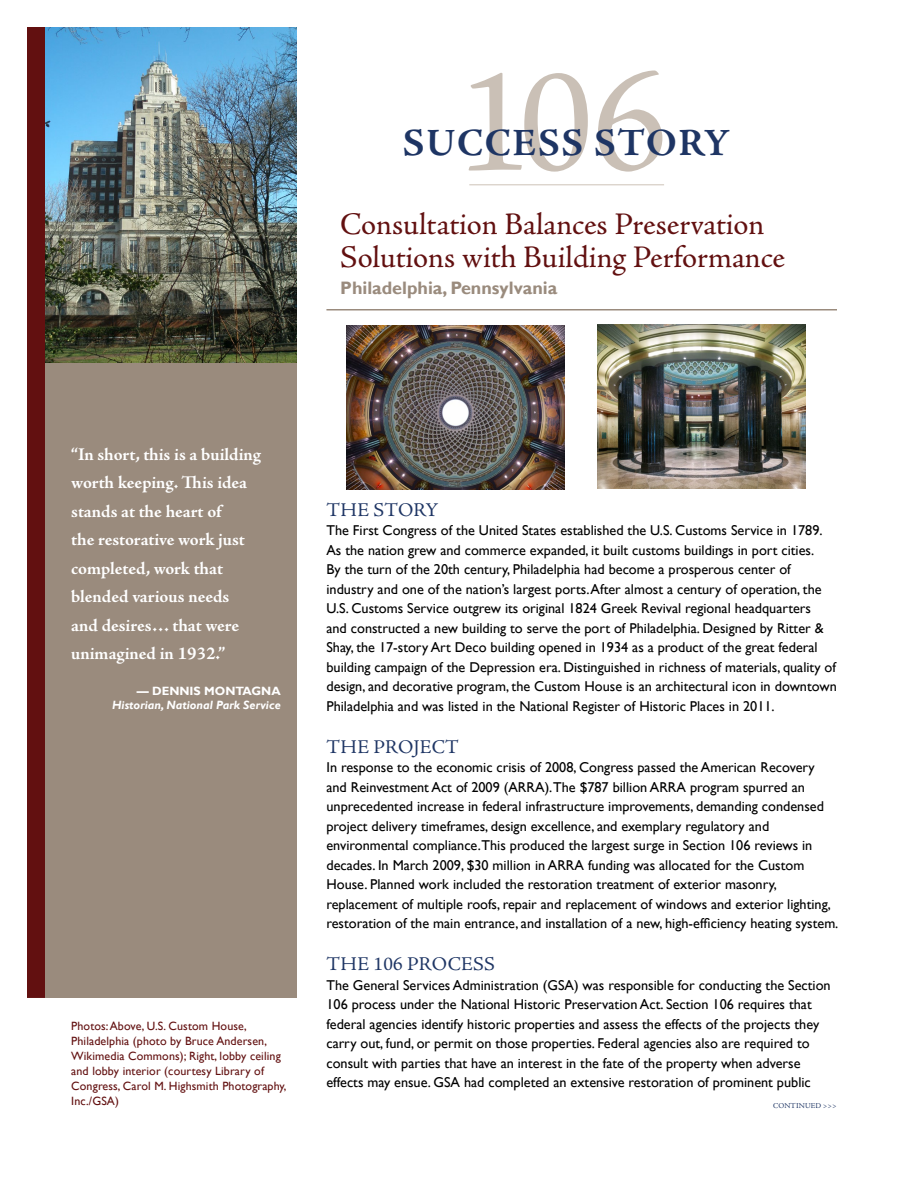
<style>
.page{position:relative;width:918px;height:1188px;background:#fff}
.page>*{position:absolute;margin:0;border:0;box-sizing:border-box;transform-origin:0 0}
.t1{font:700 38.7px "Adobe Jenson Pro";letter-spacing:.04em;color:#1e3564}
.t2{font:31.5px/33px "Adobe Jenson Pro";letter-spacing:-.005em;color:#621010}
.t3{font:19.5px "Adobe Jenson Pro";letter-spacing:.01em;color:#1e3564}
.t4{font:700 18px/28.5px "Adobe Jenson Pro";letter-spacing:-.005em;color:#fff}
.t5{font:700 18px "Gill Sans";color:#9a8b7d}
.t6{font:14.25px/19.5px "Gill Sans";color:#000}
.t7{font:12px/15px "Gill Sans";letter-spacing:.01em;color:#621010}
.t8{font:italic 700 12px "Gill Sans";color:#fff}
.t9{font:700 12px "Gill Sans";color:#fff}
.t10{font:7.5px "Adobe Jenson Pro";letter-spacing:.015em;color:#1e3564}
</style>
<div class="page">
<div style="left:27px;top:245px;width:270px;height:753px;background:#9a8b7d"></div>
<img style="left:45px;top:27px;width:252px;height:336px">
<hr style="left:326px;top:309px;width:511px;height:1px;background:#9a8b7d">
<svg style="left:469px;top:70px;width:193px;height:102px"></svg>
<hr style="left:469px;top:184px;width:195px;height:1px;background:#d9d1c9">
<img style="left:597px;top:324px;width:209px;height:164px">
<div style="left:27px;top:27px;width:18px;height:971px;background:#621010"></div>
<img style="left:346px;top:325px;width:219px;height:164px">
<h1 class="t1" style="left:403px;top:120px;width:328px">Success Story</h1>
<h2 class="t2" style="left:340px;top:209px;width:446px">Consultation Balances Preservation<br>Solutions with Building Performance</h2>
<p class="t5" style="left:340px;top:277px;width:219px">Philadelphia, Pennsylvania</p>
<p class="t4" style="left:71px;top:440px;width:191px">“In short, this is a building worth keeping. This idea stands at the heart of<br>the restorative work just completed, work that blended various needs<br>and desires… that were unimagined in 1932.”</p>
<p class="t9" style="left:137px;top:683px;width:145px">— Dennis Montagna</p>
<p class="t8" style="left:112px;top:698px;width:170px">Historian, National Park Service</p>
<p class="t7" style="left:71px;top:1019px;width:217px">Photos: Above, U.S. Custom House, Philadelphia (photo by Bruce Andersen, Wikimedia Commons); Right, lobby ceiling and lobby interior (courtesy Library of Congress, Carol M. Highsmith Photography, Inc./GSA)</p>
<h3 class="t3" style="left:327px;top:499px;width:113px">the story</h3>
<p class="t6" style="left:326px;top:521px;width:512px">The First Congress of the United States established the U.S. Customs Service in 1789.<br>As the nation grew and commerce expanded, it built customs buildings in port cities.<br>By the turn of the 20th century, Philadelphia had become a prosperous center of industry and one of the nation’s largest ports. After almost a century of operation, the U.S. Customs Service outgrew its original 1824 Greek Revival regional headquarters<br>and constructed a new building to serve the port of Philadelphia. Designed by Ritter &amp; Shay, the 17-story Art Deco building opened in 1934 as a product of the great federal building campaign of the Depression era. Distinguished in richness of materials, quality of design, and decorative program, the Custom House is an architectural icon in downtown Philadelphia and was listed in the National Register of Historic Places in 2011.</p>
<h3 class="t3" style="left:327px;top:736px;width:134px">the project</h3>
<p class="t6" style="left:326px;top:758px;width:513px">In response to the economic crisis of 2008, Congress passed the American Recovery and Reinvestment Act of 2009 (ARRA).The $787 billion ARRA program spurred an unprecedented increase in federal infrastructure improvements, demanding condensed project delivery timeframes, design excellence, and exemplary regulatory and environmental compliance.This produced the largest surge in Section 106 reviews in decades. In March 2009, $30 million in ARRA funding was allocated for the Custom House. Planned work included the restoration treatment of exterior masonry, replacement of multiple roofs, repair and replacement of windows and exterior lighting, restoration of the main entrance, and installation of a new, high-efficiency heating system.</p>
<h3 class="t3" style="left:327px;top:953px;width:170px">the 106 process</h3>
<p class="t6" style="left:326px;top:975px;width:506px">The General Services Administration (GSA) was responsible for conducting the Section 106 process under the National Historic Preservation Act. Section 106 requires that federal agencies identify historic properties and assess the effects of the projects they carry out, fund, or permit on those properties. Federal agencies also are required to consult with parties that have an interest in the fate of the property when adverse effects may ensue. GSA had completed an extensive restoration of prominent public</p>
<p class="t10" style="left:773px;top:1101px;width:65px">continued &gt;&gt;&gt;</p>
</div>
